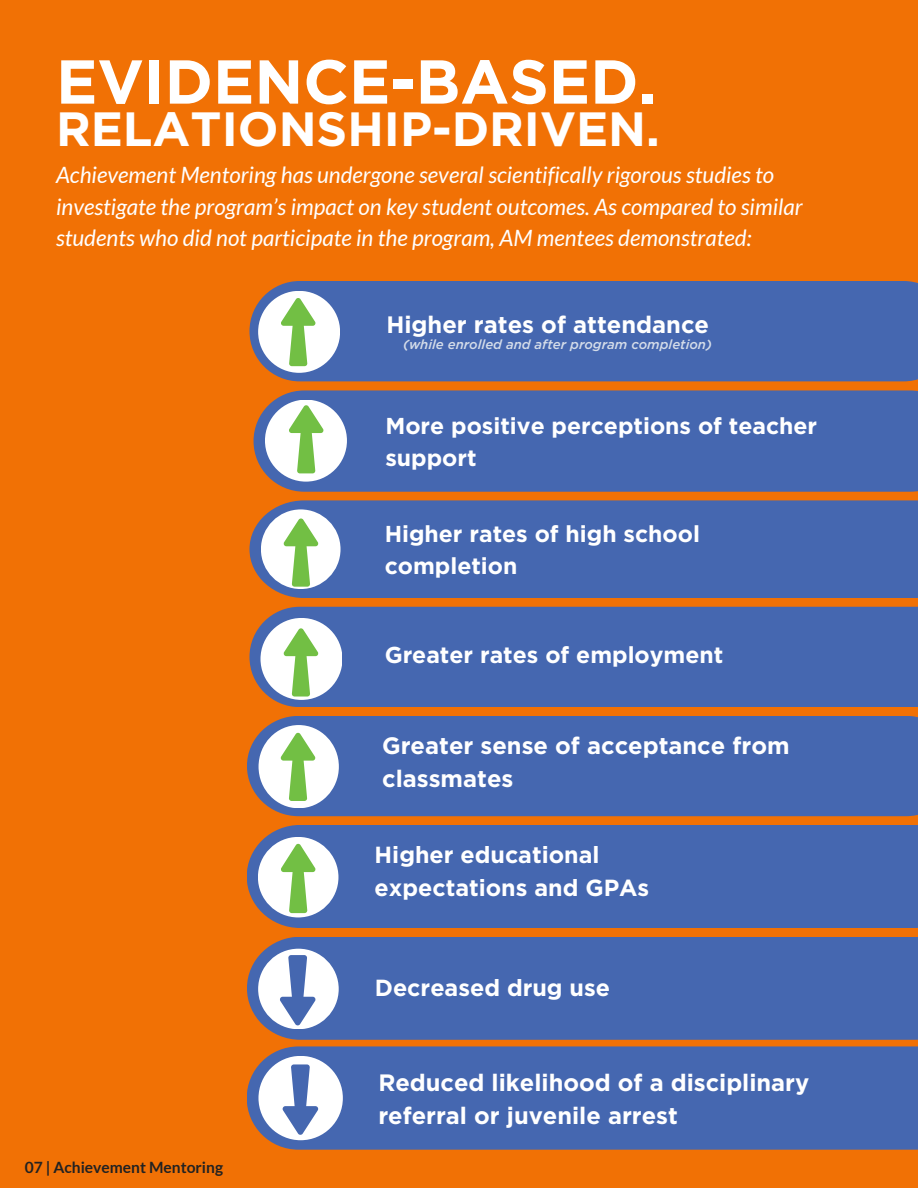
<style>
.page{position:relative;width:918px;height:1188px;background:#f17105}
.page>*{position:absolute;margin:0;border:0;box-sizing:border-box;transform-origin:0 0}
.t1{font:700 61.8px "Gotham";color:#fff}
.t2{font:700 48px "Gotham";color:#fff}
.t3{font:700 23.7px/33px "Gotham";color:#fff}
.t4{font:700 23.25px "Gotham";color:#fff}
.t5{font:700 22.95px/32.1px "Gotham";color:#fff}
.t6{font:italic 22.5px/31.5px "Lato";color:#fff}
.t7{font:700 15.6px "Lato";color:#222}
.t8{font:italic 500 13.2px "Gotham";color:#d4dce9}
</style>
<div class="page">
<div style="left:249px;top:281px;width:669px;height:100px;background:#4567b0"></div>
<div style="left:247px;top:825px;width:671px;height:103px;background:#4567b0"></div>
<div style="left:258px;top:837px;width:80px;height:80px;background:#fff;border-radius:50%"></div>
<svg style="left:281px;top:843px;width:35px;height:70px"></svg>
<div style="left:249px;top:607px;width:669px;height:100px;background:#4567b0"></div>
<div style="left:261px;top:618px;width:81px;height:82px;background:#fff;border-radius:50%"></div>
<svg style="left:283px;top:628px;width:36px;height:69px"></svg>
<div style="left:258px;top:291px;width:82px;height:82px;background:#fff;border-radius:50%"></div>
<svg style="left:281px;top:298px;width:35px;height:68px"></svg>
<div style="left:249px;top:500px;width:669px;height:98px;background:#4567b0"></div>
<div style="left:261px;top:509px;width:80px;height:80px;background:#fff;border-radius:50%"></div>
<svg style="left:283px;top:518px;width:36px;height:69px"></svg>
<div style="left:247px;top:716px;width:671px;height:100px;background:#4567b0"></div>
<div style="left:259px;top:725px;width:80px;height:83px;background:#fff;border-radius:50%"></div>
<svg style="left:280px;top:732px;width:36px;height:69px"></svg>
<div style="left:247px;top:1046px;width:671px;height:104px;background:#4567b0"></div>
<div style="left:258px;top:1056px;width:85px;height:84px;background:#fff;border-radius:50%"></div>
<svg style="left:282px;top:1064px;width:37px;height:71px"></svg>
<div style="left:254px;top:390px;width:664px;height:102px;background:#4567b0"></div>
<div style="left:265px;top:400px;width:82px;height:82px;background:#fff;border-radius:50%"></div>
<svg style="left:289px;top:405px;width:35px;height:68px"></svg>
<div style="left:247px;top:937px;width:671px;height:102px;background:#4567b0"></div>
<div style="left:258px;top:949px;width:81px;height:80px;background:#fff;border-radius:50%"></div>
<svg style="left:279px;top:955px;width:37px;height:71px"></svg>
<p class="t1" style="left:56px;top:54px;width:602px">EVIDENCE-BASED.</p>
<p class="t2" style="left:56px;top:108px;width:605px">RELATIONSHIP-DRIVEN.</p>
<p class="t6" style="left:56px;top:159px;width:748px">Achievement Mentoring has undergone several scientifically rigorous studies to investigate the program’s impact on key student outcomes. As compared to similar students who did not participate in the program, AM mentees demonstrated:</p>
<p class="t3" style="left:386px;top:309px;width:324px">Higher rates of attendance</p>
<p class="t8" style="left:403px;top:339px;width:310px">(while enrolled and after program completion)</p>
<p class="t5" style="left:385px;top:411px;width:433px">More positive perceptions of teacher support</p>
<p class="t5" style="left:385px;top:519px;width:317px">Higher rates of high school completion</p>
<p class="t5" style="left:385px;top:640px;width:340px">Greater rates of employment</p>
<p class="t3" style="left:382px;top:731px;width:409px">Greater sense of acceptance from classmates</p>
<p class="t4" style="left:375px;top:845px;width:226px">Higher educational</p>
<p class="t4" style="left:375px;top:877px;width:276px">expectations and GPAs</p>
<p class="t4" style="left:375px;top:977px;width:237px">Decreased drug use</p>
<p class="t7" style="left:25px;top:1157px;width:200px">07 | Achievement Mentoring</p>
<p class="t3" style="left:378px;top:1067px;width:433px">Reduced likelihood of a disciplinary referral or juvenile arrest</p>
</div>
